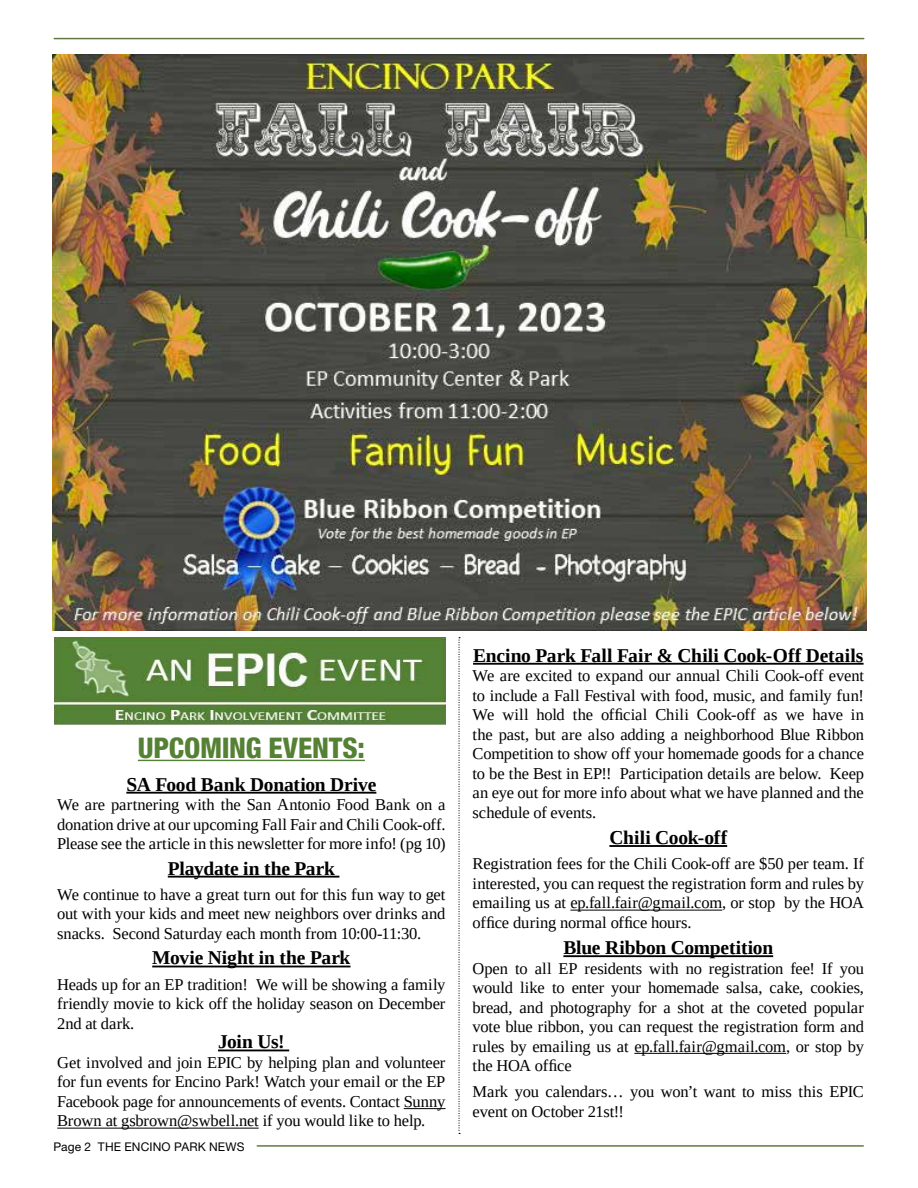
<style>
.page{position:relative;width:918px;height:1188px;background:#fff}
.page>*{position:absolute;margin:0;border:0;box-sizing:border-box;transform-origin:0 0}
.t1{font:800 condensed 28.5px "Helvetica Neue LT Std";letter-spacing:-.01em;color:#558134}
.t2{font:700 19.5px "Liberation Serif";letter-spacing:-.01em;color:#000}
.t3{font:16.5px/19.5px "Liberation Serif";letter-spacing:-.005em;color:#000;text-align:justify}
.t4{font:12px "Helvetica Neue LT Std";letter-spacing:.015em;color:#000}
</style>
<div class="page">
<hr style="left:54px;top:38px;width:810px;height:1px;background:#617a41">
<hr style="left:257px;top:1145px;width:606px;height:2px;background:#617a41">
<img style="left:53px;top:54px;width:814px;height:576px">
<svg style="left:458px;top:637px;width:2px;height:497px"></svg>
<img style="left:54px;top:637px;width:392px;height:88px">
<hr style="left:138px;top:760px;width:227px;height:1px;background:#558134">
<hr style="left:126px;top:792px;width:250px;height:2px;background:#000">
<hr style="left:168px;top:876px;width:171px;height:2px;background:#000">
<hr style="left:152px;top:966px;width:199px;height:1px;background:#000">
<hr style="left:218px;top:1050px;width:71px;height:1px;background:#000">
<hr style="left:404px;top:1108px;width:42px;height:1px;background:#000">
<hr style="left:57px;top:1128px;width:202px;height:1px;background:#000">
<hr style="left:473px;top:663px;width:391px;height:2px;background:#000">
<hr style="left:609px;top:845px;width:118px;height:2px;background:#000">
<hr style="left:570px;top:910px;width:152px;height:1px;background:#000">
<hr style="left:563px;top:955px;width:210px;height:2px;background:#000">
<hr style="left:634px;top:1053px;width:152px;height:1px;background:#000">
<h1 class="t1" style="left:138px;top:730px;width:229px">UPCOMING EVENTS:</h1>
<p class="t2" style="left:126px;top:771px;width:252px">SA Food Bank Donation Drive</p>
<p class="t3" style="left:57px;top:795px;width:390px">We are partnering with the San Antonio Food Bank on a donation drive at our upcoming Fall Fair and Chili Cook-off.<br>Please see the article in this newsletter for more info! (pg 10)</p>
<p class="t2" style="left:168px;top:855px;width:169px">Playdate in the Park</p>
<p class="t3" style="left:57px;top:885px;width:390px">We continue to have a great turn out for this fun way to get out with your kids and meet new neighbors over drinks and snacks. Second Saturday each month from 10:00-11:30.</p>
<p class="t2" style="left:152px;top:945px;width:200px">Movie Night in the Park</p>
<p class="t3" style="left:57px;top:974px;width:390px">Heads up for an EP tradition! We will be showing a family friendly movie to kick off the holiday season on December 2nd at dark.</p>
<p class="t2" style="left:218px;top:1029px;width:68px">Join Us!</p>
<p class="t3" style="left:57px;top:1052px;width:390px">Get involved and join EPIC by helping plan and volunteer for fun events for Encino Park! Watch your email or the EP Facebook page for announcements of events. Contact Sunny Brown at gsbrown@swbell.net if you would like to help.</p>
<p class="t4" style="left:53px;top:1140px;width:193px">Page 2 THE ENCINO PARK NEWS</p>
<p class="t2" style="left:473px;top:642px;width:392px">Encino Park Fall Fair &amp; Chili Cook-Off Details</p>
<p class="t3" style="left:473px;top:666px;width:393px">We are excited to expand our annual Chili Cook-off event to include a Fall Festival with food, music, and family fun!<br>We will hold the official Chili Cook-off as we have in the past, but are also adding a neighborhood Blue Ribbon Competition to show off your homemade goods for a chance to be the Best in EP!! Participation details are below. Keep an eye out for more info about what we have planned and the schedule of events.</p>
<p class="t2" style="left:609px;top:824px;width:119px">Chili Cook-off</p>
<p class="t3" style="left:473px;top:854px;width:393px">Registration fees for the Chili Cook-off are $50 per team. If interested, you can request the registration form and rules by emailing us at ep.fall.fair@gmail.com, or stop by the HOA office during normal office hours.</p>
<p class="t2" style="left:563px;top:934px;width:211px">Blue Ribbon Competition</p>
<p class="t3" style="left:473px;top:958px;width:393px">Open to all EP residents with no registration fee! If you would like to enter your homemade salsa, cake, cookies, bread, and photography for a shot at the coveted popular vote blue ribbon, you can request the registration form and rules by emailing us at ep.fall.fair@gmail.com, or stop by the HOA office</p>
<p class="t3" style="left:473px;top:1082px;width:393px">Mark you calendars… you won’t want to miss this EPIC event on October 21st!!</p>
</div>
